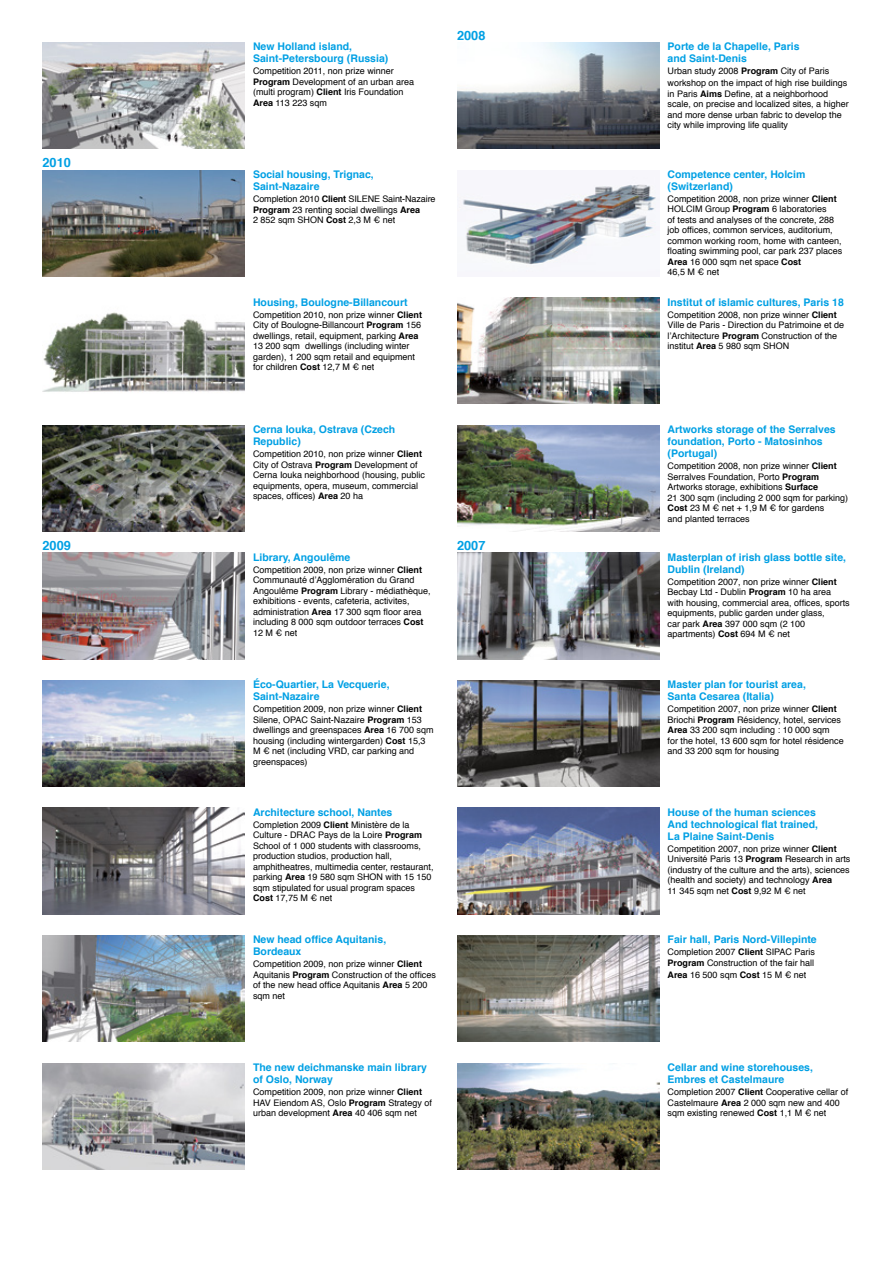
<style>
.page{position:relative;width:893px;height:1263px;background:#fff}
.page>*{position:absolute;margin:0;border:0;box-sizing:border-box;transform-origin:0 0}
.t1{font:700 12.75px "Helvetica";color:#00a0e4}
.t2{font:700 10.5px/12px "Helvetica";color:#00a0e4}
.t3{font:9px/10.5px "Helvetica";color:#000}
.s1{font-weight:700}
</style>
<div class="page">
<img style="left:457px;top:1063px;width:202px;height:106px">
<img style="left:457px;top:553px;width:202px;height:106px">
<img style="left:457px;top:680px;width:202px;height:107px">
<img style="left:457px;top:808px;width:202px;height:106px">
<img style="left:457px;top:935px;width:202px;height:107px">
<img style="left:457px;top:298px;width:202px;height:106px">
<img style="left:457px;top:425px;width:202px;height:106px">
<img style="left:457px;top:177px;width:199px;height:95px">
<img style="left:457px;top:43px;width:202px;height:106px">
<img style="left:43px;top:1063px;width:201px;height:106px">
<img style="left:43px;top:935px;width:201px;height:107px">
<img style="left:43px;top:808px;width:201px;height:106px">
<img style="left:43px;top:553px;width:201px;height:106px">
<img style="left:43px;top:680px;width:201px;height:107px">
<img style="left:43px;top:312px;width:201px;height:80px">
<img style="left:43px;top:425px;width:201px;height:107px">
<img style="left:43px;top:170px;width:201px;height:106px">
<img style="left:43px;top:43px;width:201px;height:106px">
<h1 class="t1" style="left:43px;top:152px;width:30px">2010</h1>
<h1 class="t1" style="left:43px;top:535px;width:30px">2009</h1>
<p class="t2" style="left:253px;top:41px;width:137px">New Holland island,<br>Saint-Petersbourg (Russia)</p>
<p class="t3" style="left:253px;top:66px;width:163px">Competition 2011, non prize winner<br><span class="s1">Program</span> Development of an urban area (multi program) <span class="s1">Client</span> Iris Foundation<br><span class="s1">Area</span> 113 223 sqm</p>
<h1 class="t1" style="left:457px;top:25px;width:30px">2008</h1>
<p class="t2" style="left:253px;top:168px;width:122px">Social housing, Trignac,<br>Saint-Nazaire</p>
<p class="t3" style="left:253px;top:194px;width:184px">Completion 2010 <span class="s1">Client</span> SILENE Saint-Nazaire<br><span class="s1">Program</span> 23 renting social dwellings <span class="s1">Area<br></span>2 852 sqm SHON <span class="s1">Cost</span> 2,3 M € net</p>
<p class="t2" style="left:253px;top:296px;width:156px">Housing, Boulogne-Billancourt</p>
<p class="t3" style="left:253px;top:309px;width:171px">Competition 2010, non prize winner <span class="s1">Client </span>City of Boulogne-Billancourt <span class="s1">Program</span> 156 dwellings, retail, equipment, parking <span class="s1">Area </span>13 200 sqm dwellings (including winter garden), 1 200 sqm retail and equipment for children <span class="s1">Cost</span> 12,7 M € net</p>
<p class="t2" style="left:253px;top:424px;width:144px">Cerna Iouka, Ostrava (Czech<br>Republic)</p>
<p class="t3" style="left:253px;top:449px;width:174px">Competition 2010, non prize winner <span class="s1">Client </span>City of Ostrava <span class="s1">Program</span> Development of Cerna Iouka neighborhood (housing, public equipments, opera, museum, commercial spaces, offices) <span class="s1">Area</span> 20 ha</p>
<p class="t2" style="left:253px;top:551px;width:99px">Library, Angoulême</p>
<p class="t3" style="left:253px;top:565px;width:179px">Competition 2009, non prize winner <span class="s1">Client </span>Communauté d’Agglomération du Grand Angoulême <span class="s1">Program</span> Library - médiathèque, exhibitions - events, cafeteria, activites, administration <span class="s1">Area</span> 17 300 sqm floor area including 8 000 sqm outdoor terraces <span class="s1">Cost </span>12 M € net</p>
<p class="t2" style="left:253px;top:679px;width:138px">Éco-Quartier, La Vecquerie,<br>Saint-Nazaire</p>
<p class="t3" style="left:253px;top:704px;width:182px">Competition 2009, non prize winner <span class="s1">Client </span>Silene, OPAC Saint-Nazaire <span class="s1">Program</span> 153 dwellings and greenspaces <span class="s1">Area</span> 16 700 sqm housing (including wintergarden) <span class="s1">Cost</span> 15,3<br>M € net (including VRD, car parking and greenspaces)</p>
<p class="t2" style="left:253px;top:806px;width:141px">Architecture school, Nantes</p>
<p class="t3" style="left:253px;top:820px;width:182px">Completion 2009 <span class="s1">Client</span> Ministère de la Culture - DRAC Pays de la Loire <span class="s1">Program </span>School of 1 000 students with classrooms, production studios, production hall, amphitheatres, multimedia center, restaurant, parking <span class="s1">Area</span> 19 580 sqm SHON with 15 150 sqm stipulated for usual program spaces <span class="s1">Cost</span> 17,75 M € net</p>
<p class="t2" style="left:253px;top:934px;width:135px">New head office Aquitanis,<br>Bordeaux</p>
<p class="t3" style="left:253px;top:959px;width:184px">Competition 2009, non prize winner <span class="s1">Client </span>Aquitanis <span class="s1">Program</span> Construction of the offices of the new head office Aquitanis <span class="s1">Area</span> 5 200 sqm net</p>
<h1 class="t1" style="left:457px;top:535px;width:30px">2007</h1>
<p class="t2" style="left:253px;top:1061px;width:175px">The new deichmanske main library of Oslo, Norway</p>
<p class="t3" style="left:253px;top:1087px;width:180px">Competition 2009, non prize winner <span class="s1">Client<br></span>HAV Eiendom AS, Oslo <span class="s1">Program</span> Strategy of urban development <span class="s1">Area</span> 40 406 sqm net</p>
<p class="t2" style="left:668px;top:41px;width:133px">Porte de la Chapelle, Paris and Saint-Denis</p>
<p class="t3" style="left:668px;top:66px;width:181px;line-height:12px">Urban study 2008 <span class="s1">Program</span> City of Paris workshop on the impact of high rise buildings</p>
<p class="t3" style="left:668px;top:89px;width:183px">in Paris <span class="s1">Aims</span> Define, at a neighborhood scale, on precise and localized sites, a higher and more dense urban fabric to develop the city while improving life quality</p>
<p class="t2" style="left:668px;top:168px;width:139px">Competence center, Holcim (Switzerland)</p>
<p class="t3" style="left:668px;top:194px;width:176px">Competition 2008, non prize winner <span class="s1">Client </span>HOLCIM Group <span class="s1">Program</span> 6 laboratories<br>of tests and analyses of the concrete, 288 job offices, common services, auditorium, common working room, home with canteen, floating swimming pool, car park 237 places <span class="s1">Area</span> 16 000 sqm net space <span class="s1">Cost<br></span>46,5 M € net</p>
<p class="t2" style="left:668px;top:296px;width:178px">Institut of islamic cultures, Paris 18</p>
<p class="t3" style="left:668px;top:309px;width:178px">Competition 2008, non prize winner <span class="s1">Client </span>Ville de Paris - Direction du Patrimoine et de l’Architecture <span class="s1">Program</span> Construction of the institut <span class="s1">Area</span> 5 980 sqm SHON</p>
<p class="t2" style="left:668px;top:424px;width:170px">Artworks storage of the Serralves foundation, Porto - Matosinhos (Portugal)</p>
<p class="t3" style="left:668px;top:461px;width:182px">Competition 2008, non prize winner <span class="s1">Client </span>Serralves Foundation, Porto <span class="s1">Program </span>Artworks storage, exhibitions <span class="s1">Surface<br></span>21 300 sqm (including 2 000 sqm for parking)<br><span class="s1">Cost</span> 23 M € net + 1,9 M € for gardens<br>and planted terraces</p>
<p class="t2" style="left:668px;top:551px;width:180px">Masterplan of irish glass bottle site,<br>Dublin (Ireland)</p>
<p class="t3" style="left:668px;top:576px;width:184px">Competition 2007, non prize winner <span class="s1">Client </span>Becbay Ltd - Dublin <span class="s1">Program</span> 10 ha area<br>with housing, commercial area, offices, sports equipments, public garden under glass,<br>car park <span class="s1">Area</span> 397 000 sqm (2 100 apartments) <span class="s1">Cost</span> 694 M € net</p>
<p class="t2" style="left:668px;top:679px;width:140px">Master plan for tourist area,<br>Santa Cesarea (Italia)</p>
<p class="t3" style="left:668px;top:704px;width:178px">Competition 2007, non prize winner <span class="s1">Client </span>Briochi <span class="s1">Program</span> Résidency, hotel, services <span class="s1">Area</span> 33 200 sqm including : 10 000 sqm<br>for the hotel, 13 600 sqm for hotel résidence and 33 200 sqm for housing</p>
<p class="t2" style="left:668px;top:806px;width:152px">House of the human sciences<br>And technological flat trained,<br>La Plaine Saint-Denis</p>
<p class="t3" style="left:668px;top:844px;width:184px">Competition 2007, non prize winner <span class="s1">Client </span>Université Paris 13 <span class="s1">Program</span> Research in arts (industry of the culture and the arts), sciences (health and society) and technology <span class="s1">Area<br></span>11 345 sqm net <span class="s1">Cost</span> 9,92 M € net</p>
<p class="t2" style="left:668px;top:934px;width:151px">Fair hall, Paris Nord-Villepinte</p>
<p class="t3" style="left:668px;top:947px;width:149px">Completion 2007 <span class="s1">Client</span> SIPAC Paris<br><span class="s1">Program</span> Construction of the fair hall</p>
<p class="t3" style="left:668px;top:970px;width:140px"><span class="s1">Area</span> 16 500 sqm <span class="s1">Cost</span> 15 M € net</p>
<p class="t2" style="left:668px;top:1061px;width:147px">Cellar and wine storehouses,<br>Embres et Castelmaure</p>
<p class="t3" style="left:668px;top:1087px;width:182px">Completion 2007 <span class="s1">Client</span> Cooperative cellar of<br>Castelmaure <span class="s1">Area</span> 2 000 sqm new and 400 sqm existing renewed <span class="s1">Cost</span> 1,1 M € net</p>
</div>
